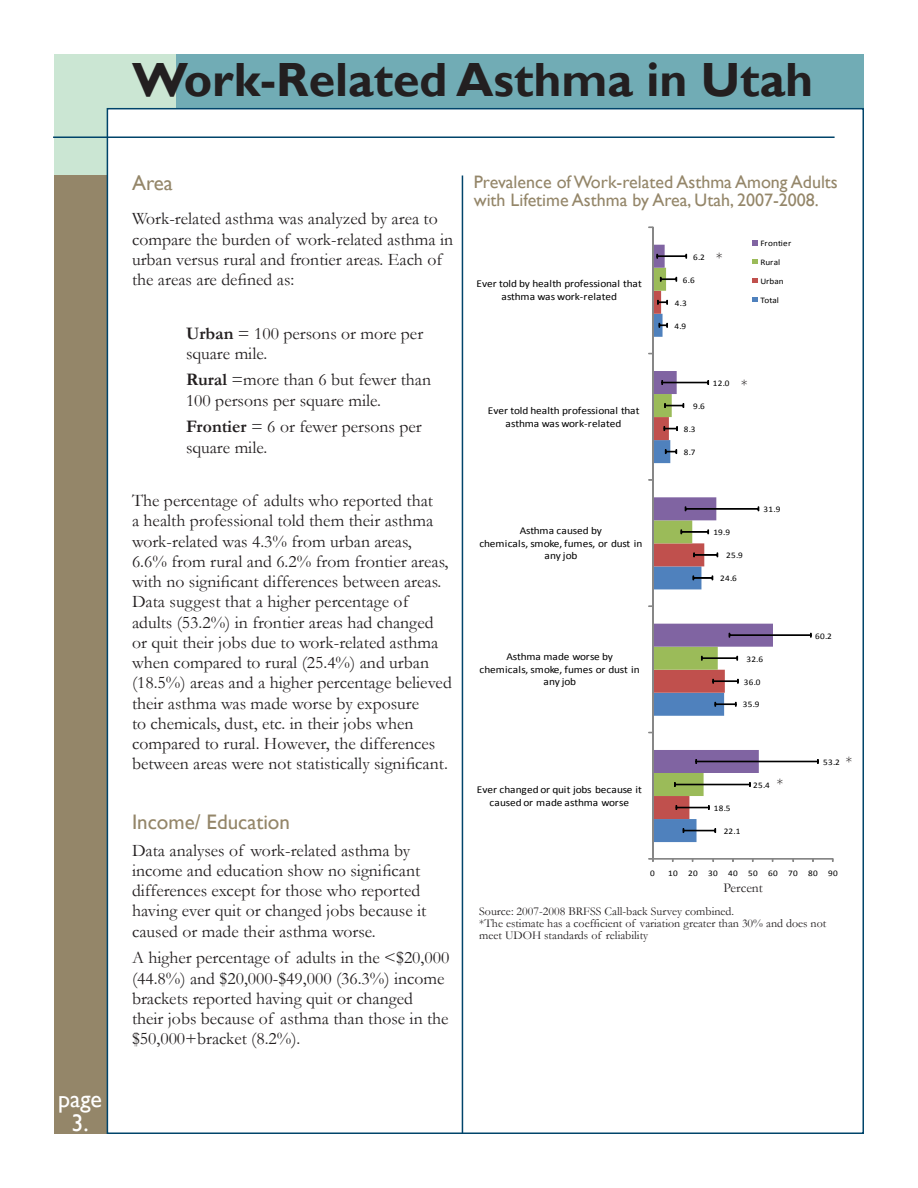
<style>
.page{position:relative;width:918px;height:1188px;background:#fff}
.page>*{position:absolute;margin:0;border:0;box-sizing:border-box;transform-origin:0 0}
.t1{font:700 48px "Gill Sans";color:#231f20}
.paraHeading{font:24px "Gill Sans";color:#fff}
.paraHeading-2{font:21px "Gill Sans";color:#948669}
.bodyText{font:21px "Gill Sans";color:#948669}
.paraHeading-3{font:18px/18px "Gill Sans";color:#948669}
.paraHeading-4{font:17.7px/20.2px "Garamond";color:#231f20}
.paraHeading-5{font:15px "Garamond";color:#231f20}
.bodyText-2{font:13.5px "Garamond";color:#231f20}
.bodyText-3{font:12px/12px "Garamond";color:#231f20}
.t2{font:10.5px/12.9px "Calibri";letter-spacing:-.015em;color:#000;text-align:center;scale:1.08 1}
.t3{font:8.55px "Calibri";letter-spacing:.03em;color:#000;scale:1.08 1}
.t4{font:8.55px "Calibri";letter-spacing:.01em;color:#000;scale:1.08 1}
.s1{font-weight:700}
</style>
<div class="page">
<div style="left:177px;top:54px;width:687px;height:108px;background:#71acb5"></div>
<div style="left:54px;top:54px;width:122px;height:122px;background:#cbe6d3"></div>
<div style="left:54px;top:175px;width:108px;height:959px;background:#948669"></div>
<div style="left:107px;top:108px;width:757px;height:1026px;background:#fff;border:2px solid #00446a"></div>
<hr style="left:462px;top:175px;width:1px;height:959px;background:#00446a">
<hr style="left:53px;top:136px;width:782px;height:2px;background:#00446a">
<svg style="left:648px;top:226px;width:186px;height:636px"></svg>
<p class="t1" style="left:132px;top:51px;width:683px">Work-Related Asthma in Utah</p>
<p class="paraHeading" style="left:58px;top:1085px;width:45px">page</p>
<p class="paraHeading" style="left:72px;top:1109px;width:19px">3.</p>
<p class="bodyText" style="left:132px;top:171px;width:42px">Area</p>
<p class="paraHeading-4" style="left:132px;top:208px;width:323px">Work-related asthma was analyzed by area to compare the burden of work-related asthma in urban versus rural and frontier areas. Each of the areas are defined as:</p>
<p class="paraHeading-4" style="left:186px;top:322px;width:239px"><span class="s1">Urban</span> = 100 persons or more per square mile.</p>
<p class="paraHeading-4" style="left:186px;top:369px;width:247px"><span class="s1">Rural</span> =more than 6 but fewer than<br>100 persons per square mile.</p>
<p class="paraHeading-4" style="left:186px;top:416px;width:237px"><span class="s1">Frontier</span> = 6 or fewer persons per square mile.</p>
<p class="paraHeading-4" style="left:132px;top:490px;width:321px">The percentage of adults who reported that<br>a health professional told them their asthma work-related was 4.3% from urban areas,<br>6.6% from rural and 6.2% from frontier areas, with no significant differences between areas.<br>Data suggest that a higher percentage of adults (53.2%) in frontier areas had changed or quit their jobs due to work-related asthma when compared to rural (25.4%) and urban (18.5%) areas and a higher percentage believed their asthma was made worse by exposure<br>to chemicals, dust, etc. in their jobs when compared to rural. However, the differences between areas were not statistically significant.</p>
<p class="paraHeading-2" style="left:132px;top:810px;width:160px">Income/ Education</p>
<p class="paraHeading-4" style="left:132px;top:839px;width:296px">Data analyses of work-related asthma by income and education show no significant differences except for those who reported having ever quit or changed jobs because it caused or made their asthma worse.</p>
<p class="paraHeading-4" style="left:132px;top:947px;width:319px">A higher percentage of adults in the &lt;$20,000 (44.8%) and $20,000-$49,000 (36.3%) income brackets reported having quit or changed<br>their jobs because of asthma than those in the $50,000+bracket (8.2%).</p>
<p class="paraHeading-3" style="left:474px;top:173px;width:366px">Prevalence of Work-related Asthma Among Adults with Lifetime Asthma by Area, Utah, 2007-2008.</p>
<p class="t2" style="left:477px;top:277px;width:154px">Ever told by health professional that asthma was work-related</p>
<p class="t2" style="left:488px;top:403px;width:142px">Ever told health professional that asthma was work-related</p>
<p class="t3" style="left:693px;top:251px;width:12px">6.2</p>
<p class="t3" style="left:683px;top:274px;width:12px">6.6</p>
<p class="t3" style="left:675px;top:297px;width:12px">4.3</p>
<p class="t3" style="left:674px;top:320px;width:12px">4.9</p>
<p class="paraHeading-5" style="left:716px;top:248px;width:8px">*</p>
<p class="t4" style="left:760px;top:238px;width:30px">Frontier</p>
<p class="t3" style="left:760px;top:257px;width:20px">Rural</p>
<p class="t3" style="left:760px;top:276px;width:23px">Urban</p>
<p class="t3" style="left:760px;top:295px;width:19px">Total</p>
<p class="t3" style="left:693px;top:401px;width:12px">9.6</p>
<p class="t3" style="left:684px;top:424px;width:12px">8.3</p>
<p class="t3" style="left:684px;top:447px;width:12px">8.7</p>
<p class="t3" style="left:713px;top:378px;width:17px">12.0</p>
<p class="paraHeading-5" style="left:741px;top:374px;width:8px">*</p>
<p class="t2" style="left:479px;top:523px;width:152px">Asthma caused by<br>chemicals, smoke, fumes, or dust in any job</p>
<p class="t3" style="left:713px;top:527px;width:17px">19.9</p>
<p class="t3" style="left:726px;top:550px;width:17px">25.9</p>
<p class="t3" style="left:720px;top:573px;width:17px">24.6</p>
<p class="t3" style="left:764px;top:504px;width:17px">31.9</p>
<p class="t2" style="left:480px;top:649px;width:150px">Asthma made worse by<br>chemicals, smoke, fumes or dust in any job</p>
<p class="t3" style="left:746px;top:653px;width:17px">32.6</p>
<p class="t3" style="left:744px;top:676px;width:17px">36.0</p>
<p class="t3" style="left:743px;top:699px;width:17px">35.9</p>
<p class="t3" style="left:815px;top:630px;width:17px">60.2</p>
<p class="t2" style="left:477px;top:782px;width:154px">Ever changed or quit jobs because it caused or made asthma worse</p>
<p class="t3" style="left:714px;top:803px;width:17px">18.5</p>
<p class="t3" style="left:724px;top:826px;width:17px">22.1</p>
<p class="paraHeading-5" style="left:777px;top:773px;width:8px">*</p>
<p class="t3" style="left:753px;top:780px;width:17px">25.4</p>
<p class="paraHeading-5" style="left:846px;top:751px;width:8px">*</p>
<p class="t3" style="left:823px;top:757px;width:17px">53.2</p>
<p class="t3" style="left:650px;top:868px;width:6px">0</p>
<p class="t3" style="left:668px;top:868px;width:159px">10 20 30 40 50 60 70 80 90</p>
<p class="bodyText-2" style="left:723px;top:879px;width:41px">Percent</p>
<p class="bodyText-3" style="left:479px;top:905px;width:349px">Source: 2007-2008 BRFSS Call-back Survey combined.<br>*The estimate has a coefficient of variation greater than 30% and does not meet UDOH standards of reliability</p>
</div>
